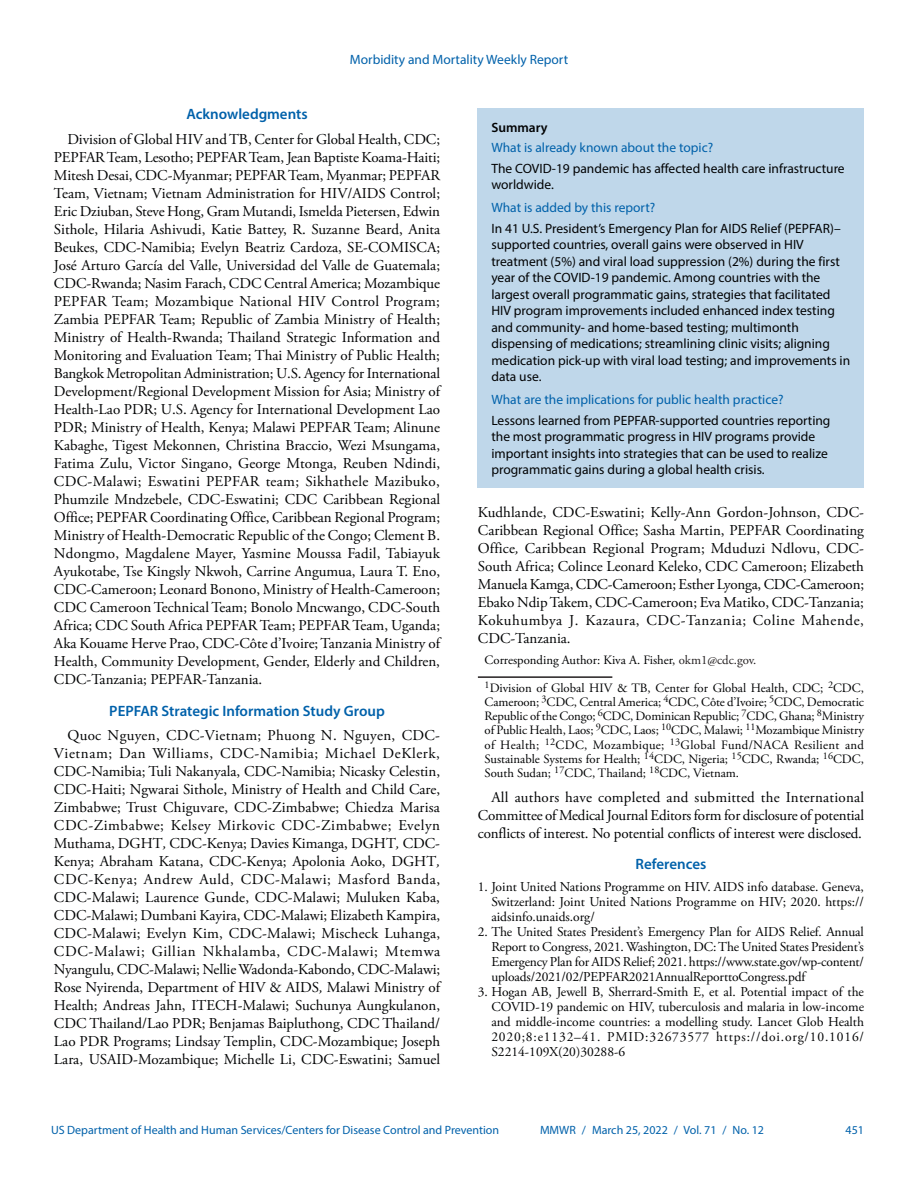
<style>
.page{position:relative;width:918px;height:1188px;background:#fff}
.page>*{position:absolute;margin:0;border:0;box-sizing:border-box;transform-origin:0 0}
.Acknowledgment{font:15px/18px "Adobe Garamond Pro";color:#010203;text-align:justify}
.Committee_Workgroup{font:15px/18px "Adobe Garamond Pro";color:#010203;text-align:justify}
.Conflict_of_Interest{font:15px/18px "Adobe Garamond Pro";letter-spacing:-.01em;color:#010203;text-align:justify}
.Committee_Workgroup-2{font:600 15px "Myriad Pro";color:#0061aa}
.Acknowledgment_Head{font:600 15px "Myriad Pro";color:#0061aa}
.Ref_Title{font:600 15px "Myriad Pro";color:#0061aa}
.Summary_Box_Text{font:13.5px/16.5px "Myriad Pro";color:#010203}
.References{font:13.5px/15px "Adobe Garamond Pro";color:#010203;text-align:justify}
.Summary_Box_Heading{font:13.5px "Myriad Pro";color:#0061aa}
.Summary_Box_Ttile{font:600 13.5px "Myriad Pro";color:#010203}
.Author_Affiliations{font:12.75px/14.2px "Adobe Garamond Pro";color:#010203;text-align:justify}
.Corresponding_Author{font:12.75px "Adobe Garamond Pro";color:#010203}
.t1{font:12px "Myriad Pro";color:#0061aa}
.s1{font-style:italic}
.s2{color:#231f20}
</style>
<div class="page">
<div style="left:478px;top:108px;width:386px;height:380px;background:#bfd7ea"></div>
<hr style="left:478px;top:676px;width:134px;height:2px;background:#231f20">
<p class="Summary_Box_Heading" style="left:350px;top:51px;width:220px">Morbidity and Mortality Weekly Report</p>
<h1 class="Acknowledgment_Head" style="left:186px;top:105px;width:123px">Acknowledgments</h1>
<p class="Acknowledgment" style="left:54px;top:131px;width:388px;text-indent:13px">Division of Global HIV and TB, Center for Global Health, CDC; PEPFAR Team, Lesotho; PEPFAR Team, Jean Baptiste Koama-Haiti; Mitesh Desai, CDC-Myanmar; PEPFAR Team, Myanmar; PEPFAR Team, Vietnam; Vietnam Administration for HIV/AIDS Control; Eric Dziuban, Steve Hong, Gram Mutandi, Ismelda Pietersen, Edwin Sithole, Hilaria Ashivudi, Katie Battey, R. Suzanne Beard, Anita Beukes, CDC-Namibia; Evelyn Beatriz Cardoza, SE-COMISCA; José Arturo García del Valle, Universidad del Valle de Guatemala; CDC-Rwanda; Nasim Farach, CDC Central America; Mozambique PEPFAR Team; Mozambique National HIV Control Program; Zambia PEPFAR Team; Republic of Zambia Ministry of Health; Ministry of Health-Rwanda; Thailand Strategic Information and Monitoring and Evaluation Team; Thai Ministry of Public Health; Bangkok Metropolitan Administration; U.S. Agency for International Development/Regional Development Mission for Asia; Ministry of Health-Lao PDR; U.S. Agency for International Development Lao PDR; Ministry of Health, Kenya; Malawi PEPFAR Team; Alinune Kabaghe, Tigest Mekonnen, Christina Braccio, Wezi Msungama, Fatima Zulu, Victor Singano, George Mtonga, Reuben Ndindi, CDC-Malawi; Eswatini PEPFAR team; Sikhathele Mazibuko, Phumzile Mndzebele, CDC-Eswatini; CDC Caribbean Regional Office; PEPFAR Coordinating Office, Caribbean Regional Program; Ministry of Health-Democratic Republic of the Congo; Clement B.<br>Ndongmo, Magdalene Mayer, Yasmine Moussa Fadil, Tabiayuk Ayukotabe, Tse Kingsly Nkwoh, Carrine Angumua, Laura T. Eno, CDC-Cameroon; Leonard Bonono, Ministry of Health-Cameroon; CDC Cameroon Technical Team; Bonolo Mncwango, CDC-South Africa; CDC South Africa PEPFAR Team; PEPFAR Team, Uganda; Aka Kouame Herve Prao, CDC-Côte d’Ivoire; Tanzania Ministry of Health, Community Development, Gender, Elderly and Children, CDC-Tanzania; PEPFAR-Tanzania.</p>
<p class="Committee_Workgroup-2" style="left:109px;top:701px;width:277px">PEPFAR Strategic Information Study Group</p>
<p class="Committee_Workgroup" style="left:54px;top:727px;width:388px;text-indent:13px">Quoc Nguyen, CDC-Vietnam; Phuong N. Nguyen, CDC-Vietnam; Dan Williams, CDC-Namibia; Michael DeKlerk, CDC-Namibia; Tuli Nakanyala, CDC-Namibia; Nicasky Celestin, CDC-Haiti; Ngwarai Sithole, Ministry of Health and Child Care, Zimbabwe; Trust Chiguvare, CDC-Zimbabwe; Chiedza Marisa CDC-Zimbabwe; Kelsey Mirkovic CDC-Zimbabwe; Evelyn Muthama, DGHT<span class="s1">,</span> CDC-Kenya; Davies Kimanga, DGHT<span class="s1">,</span> CDC-Kenya; Abraham Katana, CDC-Kenya; Apolonia Aoko, DGHT<span class="s1">, </span>CDC-Kenya; Andrew Auld, CDC-Malawi; Masford Banda, CDC-Malawi; Laurence Gunde, CDC-Malawi; Muluken Kaba, CDC-Malawi; Dumbani Kayira, CDC-Malawi; Elizabeth Kampira, CDC-Malawi; Evelyn Kim, CDC-Malawi; Mischeck Luhanga, CDC-Malawi; Gillian Nkhalamba, CDC-Malawi; Mtemwa Nyangulu, CDC-Malawi; Nellie Wadonda-Kabondo, CDC-Malawi; Rose Nyirenda, Department of HIV &amp; AIDS<span class="s1">,</span> Malawi Ministry of Health; Andreas Jahn, ITECH-Malawi; Suchunya Aungkulanon, CDC Thailand/Lao PDR; Benjamas Baipluthong, CDC Thailand/ Lao PDR Programs; Lindsay Templin, CDC-Mozambique; Joseph Lara, USAID-Mozambique; Michelle Li, CDC-Eswatini; Samuel</p>
<h1 class="Summary_Box_Ttile" style="left:491px;top:119px;width:58px">Summary</h1>
<h1 class="Summary_Box_Heading" style="left:491px;top:139px;width:223px">What is already known about the topic?</h1>
<p class="Summary_Box_Text" style="left:491px;top:160px;width:355px">The COVID-19 pandemic has affected health care infrastructure worldwide.</p>
<h1 class="Summary_Box_Heading" style="left:491px;top:199px;width:165px">What is added by this report?</h1>
<p class="Summary_Box_Text" style="left:491px;top:220px;width:360px">In 41 U.S. President’s Emergency Plan for AIDS Relief (PEPFAR)– supported countries, overall gains were observed in HIV treatment (5%) and viral load suppression (2%) during the first year of the COVID-19 pandemic. Among countries with the largest overall programmatic gains, strategies that facilitated HIV program improvements included enhanced index testing and community- and home-based testing; multimonth dispensing of medications; streamlining clinic visits; aligning medication pick-up with viral load testing; and improvements in data use.</p>
<h1 class="Summary_Box_Heading" style="left:491px;top:391px;width:294px">What are the implications for public health practice?</h1>
<p class="Summary_Box_Text" style="left:491px;top:412px;width:341px">Lessons learned from PEPFAR-supported countries reporting the most programmatic progress in HIV programs provide important insights into strategies that can be used to realize programmatic gains during a global health crisis.</p>
<p class="Committee_Workgroup" style="left:478px;top:504px;width:388px">Kudhlande, CDC-Eswatini; Kelly-Ann Gordon-Johnson, CDC-Caribbean Regional Office; Sasha Martin, PEPFAR Coordinating Office<span class="s1">,</span> Caribbean Regional Program; Mduduzi Ndlovu, CDC-South Africa; Colince Leonard Keleko, CDC Cameroon; Elizabeth Manuela Kamga, CDC-Cameroon; Esther Lyonga, CDC-Cameroon; Ebako Ndip Takem, CDC-Cameroon; Eva Matiko, CDC-Tanzania; Kokuhumbya J. Kazaura, CDC-Tanzania; Coline Mahende, CDC-Tanzania.</p>
<p class="Corresponding_Author" style="left:485px;top:652px;width:273px">Corresponding Author: Kiva A. Fisher, <span class="s2">okm1@cdc.gov.</span></p>
<p class="Author_Affiliations" style="left:485px;top:681px;width:381px"><sup>1</sup>Division of Global HIV &amp; TB, Center for Global Health, CDC; <sup>2</sup>CDC, Cameroon; <sup>3</sup>CDC, Central America; <sup>4</sup>CDC, Côte d’Ivoire; <sup>5</sup>CDC, Democratic Republic of the Congo; <sup>6</sup>CDC, Dominican Republic; <sup>7</sup>CDC, Ghana; <sup>8</sup>Ministry of Public Health, Laos; <sup>9</sup>CDC, Laos; <sup>10</sup>CDC, Malawi; <sup>11</sup>Mozambique Ministry of Health; <sup>12</sup>CDC, Mozambique; <sup>13</sup>Global Fund/NACA Resilient and Sustainable Systems for Health; <sup>14</sup>CDC, Nigeria; <sup>15</sup>CDC, Rwanda; <sup>16</sup>CDC, South Sudan; <sup>17</sup>CDC, Thailand; <sup>18</sup>CDC, Vietnam.</p>
<p class="Conflict_of_Interest" style="left:478px;top:789px;width:388px;text-indent:14px">All authors have completed and submitted the International Committee of Medical Journal Editors form for disclosure of potential conflicts of interest. No potential conflicts of interest were disclosed.</p>
<h1 class="Ref_Title" style="left:636px;top:855px;width:72px">References</h1>
<p class="References" style="left:491px;top:880px;width:374px;text-indent:-14px">1. Joint United Nations Programme on HIV. AIDS info database. Geneva, Switzerland: Joint United Nations Programme on HIV; 2020. https:// aidsinfo.unaids.org/</p>
<p class="References" style="left:491px;top:925px;width:374px;text-indent:-14px">2. The United States President’s Emergency Plan for AIDS Relief. Annual Report to Congress, 2021. Washington, DC: The United States President’s Emergency Plan for AIDS Relief; 2021. https://www.state.gov/wp-content/ uploads/2021/02/PEPFAR2021AnnualReporttoCongress.pdf</p>
<p class="References" style="left:491px;top:985px;width:374px;text-indent:-13px">3. Hogan AB, Jewell B, Sherrard-Smith E, et al. Potential impact of the COVID-19 pandemic on HIV, tuberculosis and malaria in low-income and middle-income countries: a modelling study. Lancet Glob Health 2020;8:e1132–41. PMID:32673577 https://doi.org/10.1016/ S2214-109X(20)30288-6</p>
<p class="t1" style="left:51px;top:1123px;width:450px">US Department of Health and Human Services/Centers for Disease Control and Prevention</p>
<p class="t1" style="left:540px;top:1123px;width:226px">MMWR / March 25, 2022 / Vol. 71 / No. 12</p>
<p class="t1" style="left:846px;top:1123px;width:20px">451</p>
</div>
